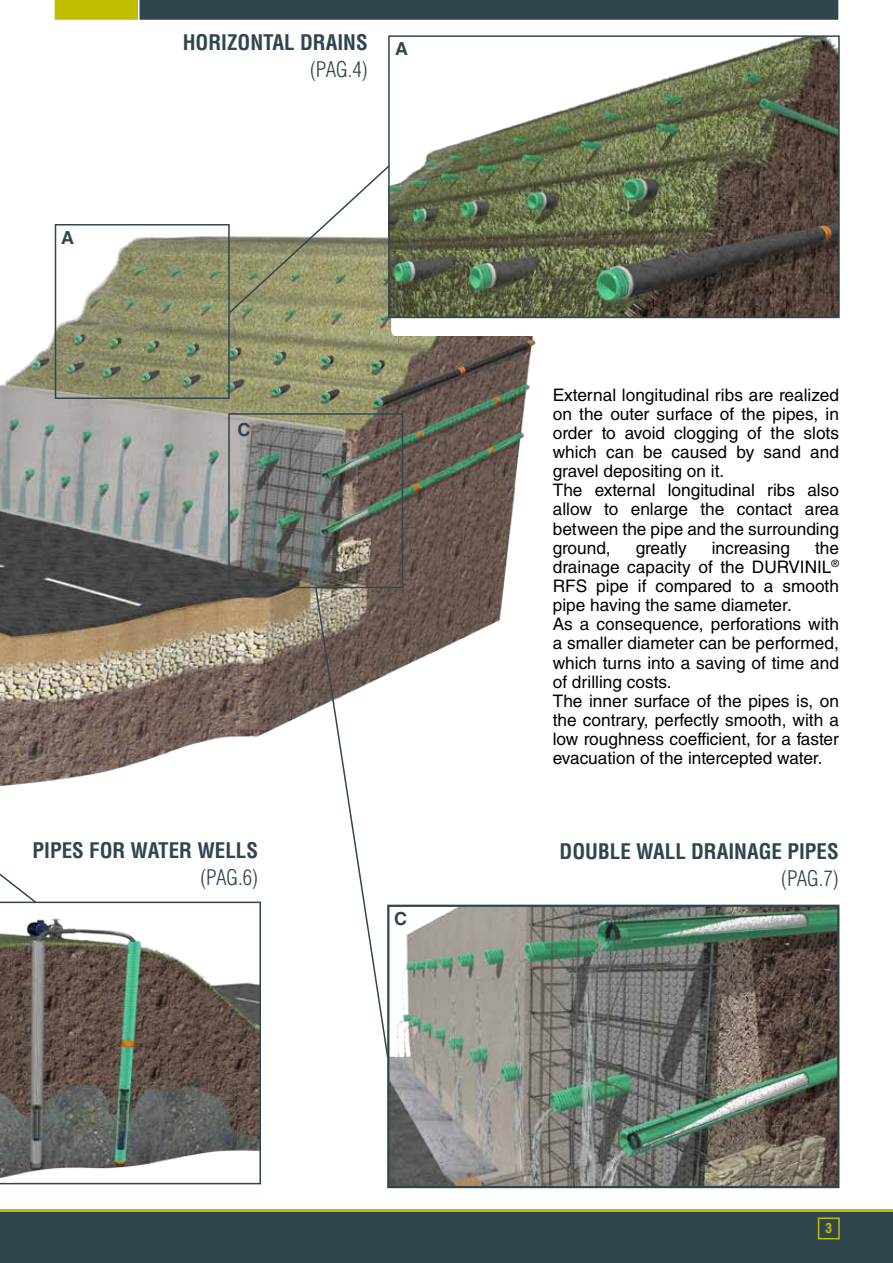
<style>
.page{position:relative;width:893px;height:1263px;background:#fff}
.page>*{position:absolute;margin:0;border:0;box-sizing:border-box;transform-origin:0 0}
.t1{font:700 condensed 21px "Helvetica LT Std";color:#2f464f}
.t2{font:300 condensed 21px "Helvetica LT Std";letter-spacing:-.02em;color:#2f464f}
.t3{font:700 18px "Helvetica LT Std";color:#2f464f}
.t4{font:17.25px/19.2px "Helvetica LT Std";color:#000}
.t5{font:700 condensed 13.5px "Helvetica LT Std";color:#bebd00}
</style>
<div class="page">
<img style="left:0;top:224px;width:557px;height:681px">
<img style="left:390px;top:908px;width:446px;height:277px">
<div style="left:387px;top:905px;width:452px;height:283px;border:2px solid #2f464f"></div>
<svg style="left:0;top:901px;width:261px;height:283px"></svg>
<div style="left:0;top:1212px;width:893px;height:51px;background:#2f464f"></div>
<hr style="left:0;top:1209px;width:893px;height:3px;background:#bebd00">
<div style="left:391px;top:38px;width:467px;height:298px;background:#fff"></div>
<img style="left:391px;top:38px;width:446px;height:277px">
<div style="left:388px;top:35px;width:452px;height:283px;border:2px solid #2f464f"></div>
<div style="left:55px;top:224px;width:175px;height:175px;border:2px solid #2f464f"></div>
<div style="left:228px;top:413px;width:175px;height:175px;border:2px solid #2f464f"></div>
<svg style="left:227px;top:164px;width:164px;height:151px"></svg>
<svg style="left:314px;top:585px;width:75px;height:475px"></svg>
<svg style="left:0;top:608px;width:38px;height:297px"></svg>
<svg style="left:54px;top:0;width:785px;height:20px;background:#415549"></svg>
<div style="left:818px;top:1217px;width:22px;height:22px;border:2px solid #bebd00"></div>
<p class="t3" style="left:61px;top:226px;width:14px">A</p>
<p class="t1" style="left:183px;top:30px;width:186px">HORIZONTAL DRAINS</p>
<p class="t2" style="left:310px;top:57px;width:59px">(PAG.4)</p>
<p class="t3" style="left:395px;top:38px;width:14px">A</p>
<p class="t3" style="left:237px;top:419px;width:14px">C</p>
<p class="t1" style="left:33px;top:837px;width:227px">PIPES FOR WATER WELLS</p>
<p class="t2" style="left:200px;top:864px;width:59px">(PAG.6)</p>
<p class="t3" style="left:394px;top:908px;width:14px">C</p>
<p class="t4" style="left:553px;top:385px;width:288px">External longitudinal ribs are realized on the outer surface of the pipes, in order to avoid clogging of the slots which can be caused by sand and gravel depositing on it.<br>The external longitudinal ribs also allow to enlarge the contact area between the pipe and the surrounding ground,</p>
<p class="t4" style="left:553px;top:538px;width:288px;text-indent:262px">the drainage capacity of the DURVINIL<sup>®<br></sup>RFS pipe if compared to a smooth pipe having the same diameter.<br>As a consequence, perforations with a smaller diameter can be performed, which turns into a saving of time and of drilling costs.<br>The inner surface of the pipes is, on the contrary, perfectly smooth, with a low roughness coefficient, for a faster evacuation of the intercepted water.</p>
<p class="t4" style="left:636px;top:538px;width:52px">greatly</p>
<p class="t4" style="left:712px;top:538px;width:80px">increasing</p>
<p class="t1" style="left:560px;top:839px;width:281px">DOUBLE WALL DRAINAGE PIPES</p>
<p class="t2" style="left:781px;top:866px;width:59px">(PAG.7)</p>
<p class="t5" style="left:825px;top:1220px;width:8px">3</p>
</div>
